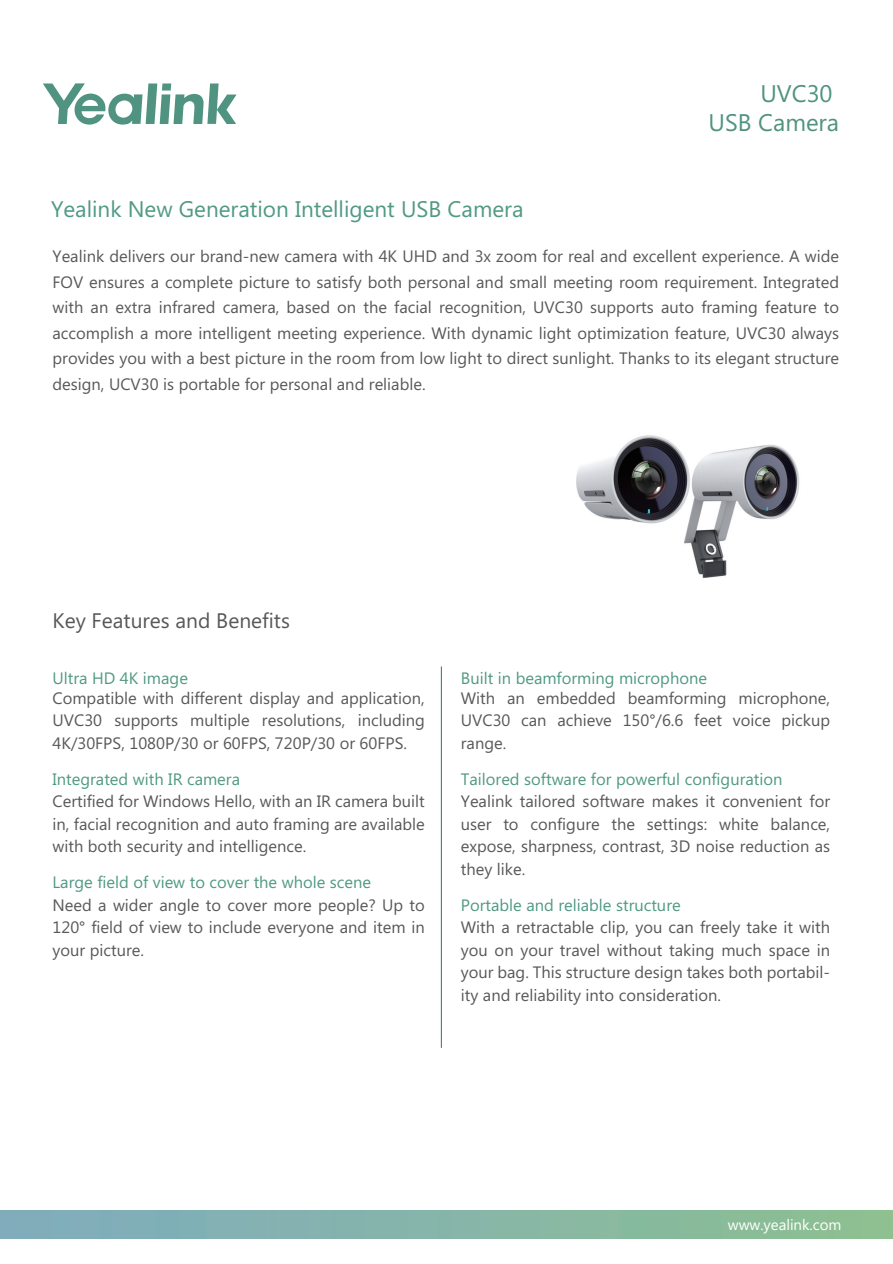
<style>
.page{position:relative;width:893px;height:1264px;background:#fff}
.page>*{position:absolute;margin:0;border:0;box-sizing:border-box;transform-origin:0 0}
.t1{font:24px/29.1px "Microsoft Phags Pa";color:#509380;text-align:right}
.t2{font:22.5px "Microsoft Phags Pa";color:#509984}
.t3{font:21px "Microsoft Phags Pa";color:#57585a}
.t4{font:16.5px/22.5px "Microsoft Phags Pa";color:#57585a;text-align:justify}
.t5{font:16.5px "Microsoft Phags Pa";color:#509984}
.t6{font:15px "Microsoft Phags Pa";color:#fff}
</style>
<div class="page">
<img style="left:576px;top:435px;width:224px;height:143px">
<svg style="left:43px;top:83px;width:193px;height:42px"></svg>
<div style="left:0;top:1209px;width:892px;height:28px;background:linear-gradient(to right,#7facbf,#8dc091)"></div>
<hr style="left:441px;top:666px;width:1px;height:381px;background:#2d7756">
<h1 class="t1" style="left:708px;top:77px;width:132px">UVC30<br>USB Camera</h1>
<h2 class="t2" style="left:51px;top:194px;width:474px">Yealink New Generation Intelligent USB Camera</h2>
<p class="t4" style="left:53px;top:243px;width:788px;line-height:25.5px">Yealink delivers our brand-new camera with 4K UHD and 3x zoom for real and excellent experience. A wide FOV ensures a complete picture to satisfy both personal and small meeting room requirement. Integrated with an extra infrared camera, based on the facial recognition, UVC30 supports auto framing feature to accomplish a more intelligent meeting experience. With dynamic light optimization feature, UVC30 always provides you with a best picture in the room from low light to direct sunlight. Thanks to its elegant structure design, UCV30 is portable for personal and reliable.</p>
<p class="t3" style="left:53px;top:606px;width:239px">Key Features and Benefits</p>
<p class="t5" style="left:53px;top:666px;width:137px">Ultra HD 4K image</p>
<p class="t4" style="left:53px;top:685px;width:374px">Compatible with different display and application, UVC30 supports multiple resolutions, including 4K/30FPS, 1080P/30 or 60FPS, 720P/30 or 60FPS.</p>
<p class="t5" style="left:53px;top:767px;width:189px">Integrated with IR camera</p>
<p class="t4" style="left:53px;top:789px;width:374px">Certified for Windows Hello, with an IR camera built in, facial recognition and auto framing are available with both security and intelligence.</p>
<p class="t5" style="left:53px;top:870px;width:320px">Large field of view to cover the whole scene</p>
<p class="t4" style="left:53px;top:892px;width:374px">Need a wider angle to cover more people? Up to 120° field of view to include everyone and item in your picture.</p>
<p class="t5" style="left:460px;top:666px;width:247px">Built in beamforming microphone</p>
<p class="t4" style="left:460px;top:685px;width:371px">With an embedded beamforming microphone, UVC30 can achieve 150°/6.6 feet voice pickup range.</p>
<p class="t5" style="left:460px;top:767px;width:323px">Tailored software for powerful configuration</p>
<p class="t4" style="left:460px;top:789px;width:371px">Yealink tailored software makes it convenient for user to configure the settings: white balance, expose, sharpness, contrast, 3D noise reduction as they like.</p>
<p class="t5" style="left:460px;top:893px;width:221px">Portable and reliable structure</p>
<p class="t4" style="left:460px;top:915px;width:371px">With a retractable clip, you can freely take it with you on your travel without taking much space in your bag. This structure design takes both portabil&shy;ity and reliability into consideration.</p>
<p class="t6" style="left:727px;top:1213px;width:115px">www.yealink.com</p>
</div>
